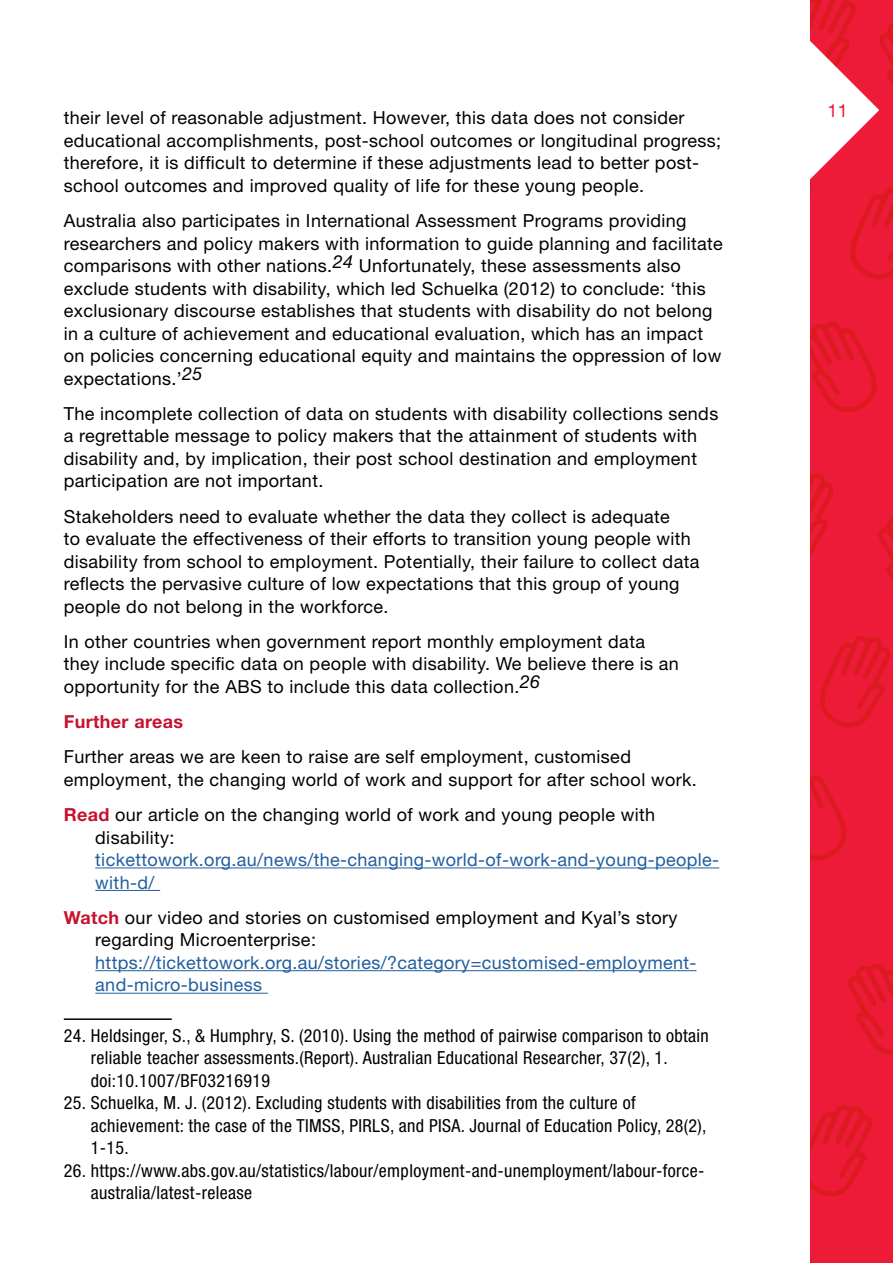
<style>
.page{position:relative;width:893px;height:1263px;background:#fff}
.page>*{position:absolute;margin:0;border:0;box-sizing:border-box;transform-origin:0 0}
.t1{font:18px/22.5px "Helvetica Neue";letter-spacing:.02em;color:#000}
.t2{font:condensed 18px/22.5px "Helvetica Neue";letter-spacing:.02em;color:#000}
.t3{font:18px/22.5px "Helvetica Neue";letter-spacing:.02em;color:#215e9e}
.t4{font:700 18px "Helvetica Neue";letter-spacing:.02em;color:#c6132d}
.t5{font:18px "Helvetica Neue";color:#ed1a38}
.s1{font-weight:700;color:#c6132d}
</style>
<div class="page">
<div style="left:810px;top:0;width:83px;height:1263px;background:#ed1a38"></div>
<svg style="left:878px;top:518px;width:15px;height:63px"></svg>
<svg style="left:810px;top:473px;width:24px;height:82px"></svg>
<svg style="left:810px;top:322px;width:67px;height:91px"></svg>
<svg style="left:810px;top:1105px;width:62px;height:91px"></svg>
<svg style="left:848px;top:964px;width:45px;height:91px"></svg>
<svg style="left:820px;top:636px;width:71px;height:92px"></svg>
<svg style="left:810px;top:776px;width:37px;height:85px"></svg>
<svg style="left:810px;top:0;width:83px;height:279px"></svg>
<hr style="left:95px;top:867px;width:624px;height:1px;background:#215e9e">
<hr style="left:95px;top:890px;width:65px;height:1px;background:#215e9e">
<hr style="left:95px;top:970px;width:601px;height:1px;background:#215e9e">
<hr style="left:95px;top:993px;width:173px;height:1px;background:#215e9e">
<hr style="left:64px;top:1018px;width:108px;height:2px;background:#000">
<p class="t1" style="left:64px;top:106px;width:659px">their level of reasonable adjustment. However, this data does not consider educational accomplishments, post-school outcomes or longitudinal progress; therefore, it is difficult to determine if these adjustments lead to better post&shy;school outcomes and improved quality of life for these young people.</p>
<p class="t1" style="left:64px;top:209px;width:661px">Australia also participates in International Assessment Programs providing researchers and policy makers with information to guide planning and facilitate comparisons with other nations.<sup>24</sup> Unfortunately, these assessments also exclude students with disability, which led Schuelka (2012) to conclude: ‘this exclusionary discourse establishes that students with disability do not belong in a culture of achievement and educational evaluation, which has an impact on policies concerning educational equity and maintains the oppression of low expectations.’<sup>25</sup></p>
<p class="t1" style="left:64px;top:402px;width:656px">The incomplete collection of data on students with disability collections sends a regrettable message to policy makers that the attainment of students with disability and, by implication, their post school destination and employment participation are not important.</p>
<p class="t1" style="left:64px;top:505px;width:637px">Stakeholders need to evaluate whether the data they collect is adequate<br>to evaluate the effectiveness of their efforts to transition young people with disability from school to employment. Potentially, their failure to collect data reflects the pervasive culture of low expectations that this group of young people do not belong in the workforce.</p>
<p class="t1" style="left:64px;top:630px;width:617px">In other countries when government report monthly employment data they include specific data on people with disability. We believe there is an opportunity for the ABS to include this data collection.<sup>26</sup></p>
<p class="t4" style="left:64px;top:710px;width:121px">Further areas</p>
<p class="t1" style="left:64px;top:745px;width:634px">Further areas we are keen to raise are self employment, customised employment, the changing world of work and support for after school work.</p>
<p class="t1" style="left:95px;top:803px;width:561px;text-indent:-32px"><span class="s1">Read</span> our article on the changing world of work and young people with disability:</p>
<p class="t3" style="left:95px;top:848px;width:625px">tickettowork.org.au/news/the-changing-world-of-work-and-young-people&shy;with-d/</p>
<p class="t1" style="left:95px;top:906px;width:584px;text-indent:-32px"><span class="s1">Watch</span> our video and stories on customised employment and Kyal’s story regarding Microenterprise:</p>
<p class="t3" style="left:95px;top:951px;width:603px">https://tickettowork.org.au/stories/?category=customised-employment&shy;and-micro-business</p>
<p class="t2" style="left:91px;top:1024px;width:620px;text-indent:-27px">24. Heldsinger, S., &amp; Humphry, S. (2010). Using the method of pairwise comparison to obtain reliable teacher assessments.(Report). Australian Educational Researcher, 37(2), 1. doi:10.1007/BF03216919</p>
<p class="t2" style="left:91px;top:1091px;width:617px;text-indent:-27px">25. Schuelka, M. J. (2012). Excluding students with disabilities from the culture of achievement: the case of the TIMSS, PIRLS, and PISA. Journal of Education Policy, 28(2),<br>1-15.</p>
<p class="t2" style="left:91px;top:1159px;width:615px;text-indent:-27px">26. https://www.abs.gov.au/statistics/labour/employment-and-unemployment/labour-force&shy;australia/latest-release</p>
<p class="t5" style="left:827px;top:100px;width:22px">11</p>
</div>
